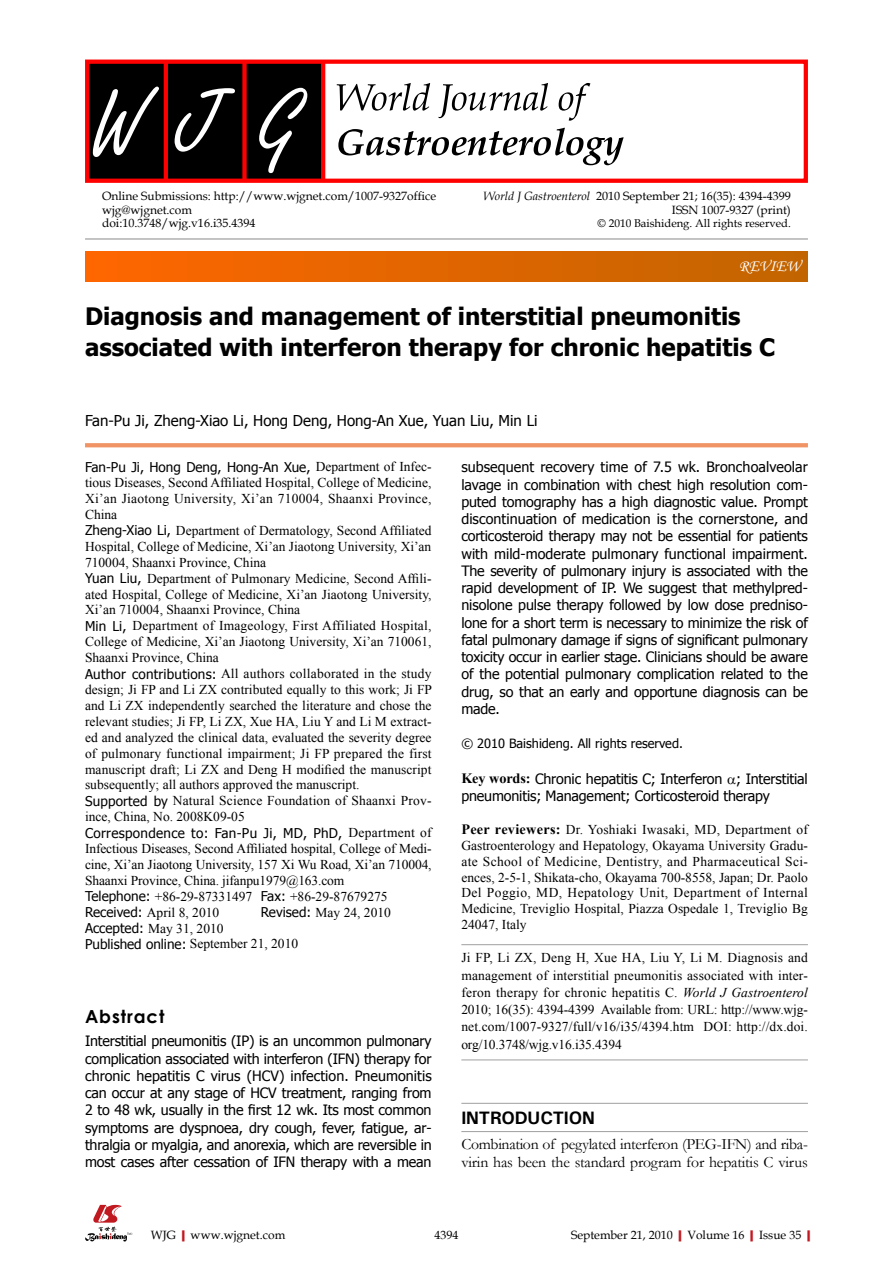
<style>
.page{position:relative;width:893px;height:1263px;background:#fff}
.page>*{position:absolute;margin:0;border:0;box-sizing:border-box;transform-origin:0 0}
.t1{font:700 24px/31.5px "Tahoma";color:#000}
.t2{font:700 18px "Univers";letter-spacing:-.01em;color:#000}
.t3{font:700 18px "Century Gothic";letter-spacing:.05em;color:#000}
.t4{font:16.5px "Monotype Corsiva";color:#fff}
.t5{font:15.75px/18px "Garamond";letter-spacing:-.015em;color:#000}
.t6{font:15px "Tahoma";color:#000}
.t7{font:14.25px/17.2px "Tahoma";letter-spacing:-.01em;color:#000;text-align:justify}
.t8{font:13.5px/15.9px "Times New Roman";color:#000}
.t9{font:13.5px "Tahoma";color:#000}
.t10{font:13.5px "Tahoma";letter-spacing:.025em;color:#000}
.t11{font:12.75px "Tahoma";color:#000}
.t12{font:12px/13.5px "Book Antiqua";color:#000;text-align:right}
.t13{font:11.25px "Book Antiqua";color:#000}
.s1{font-style:italic}
.s2{font-family:"Times New Roman"}
.s3{font-family:"Tahoma"}
.s4{font-family:"Times New Roman";font-weight:700}
.s5{font-weight:700;font-size:14.25px}
.s6{font-weight:700;color:#c01920}
</style>
<div class="page">
<svg style="left:85px;top:443px;width:723px;height:4px;background:#f1976a"></svg>
<svg style="left:85px;top:1205px;width:48px;height:36px"></svg>
<div style="left:85px;top:252px;width:723px;height:29px;background:linear-gradient(to right,#f60,#c16500)"></div>
<hr style="left:85px;top:239px;width:723px;height:1px;background:#898989">
<div style="left:87px;top:61px;width:236px;height:121px;background:#000"></div>
<hr style="left:164px;top:61px;width:4px;height:121px;background:#f00">
<div style="left:242px;top:61px;width:5px;height:121px;background:#f00"></div>
<hr style="left:321px;top:61px;width:4px;height:121px;background:#f00">
<div style="left:85px;top:60px;width:723px;height:123px;border:4px solid #f00"></div>
<svg style="left:259px;top:88px;width:48px;height:85px"></svg>
<svg style="left:175px;top:88px;width:60px;height:64px"></svg>
<svg style="left:93px;top:87px;width:66px;height:70px"></svg>
<svg style="left:337px;top:83px;width:253px;height:38px"></svg>
<svg style="left:338px;top:128px;width:286px;height:37px"></svg>
<hr style="left:461px;top:1103px;width:347px;height:1px;background:#9f9fa0">
<hr style="left:461px;top:1131px;width:347px;height:1px;background:#9f9fa0">
<hr style="left:461px;top:944px;width:347px;height:1px;background:#9f9fa0">
<hr style="left:461px;top:1060px;width:347px;height:1px;background:#9f9fa0">
<p class="t12" style="left:102px;top:189px;width:336px;text-align:left">Online Submissions: http://www.wjgnet.com/1007-9327office wjg@wjgnet.com<br>doi:10.3748/wjg.v16.i35.4394</p>
<p class="t12" style="left:484px;top:189px;width:309px"><span class="s1">World J Gastroenterol</span> 2010 September 21; 16(35): 4394-4399<br>ISSN 1007-9327 (print)</p>
<p class="t13" style="left:598px;top:215px;width:195px">© 2010 Baishideng. All rights reserved.</p>
<p class="t4" style="left:739px;top:256px;width:63px">REVIEW</p>
<h1 class="t1" style="left:85px;top:298px;width:692px">Diagnosis and management of interstitial pneumonitis associated with interferon therapy for chronic hepatitis C</h1>
<p class="t6" style="left:85px;top:410px;width:454px">Fan-Pu Ji, Zheng-Xiao Li, Hong Deng, Hong-An Xue, Yuan Liu, Min Li</p>
<p class="t9" style="left:85px;top:458px;width:348px">Fan-Pu Ji, Hong Deng, Hong-An Xue, <span class="s2">Department of Infec-</span></p>
<p class="t8" style="left:85px;top:475px;width:349px">tious Diseases, Second Affiliated Hospital, College of Medicine, Xi’an Jiaotong University, Xi’an 710004, Shaanxi Province, China<br><span class="s3">Zheng-Xiao Li,</span> Department of Dermatology, Second Affiliated Hospital, College of Medicine, Xi’an Jiaotong University, Xi’an 710004, Shaanxi Province, China<br><span class="s3">Yuan Liu,</span> Department of Pulmonary Medicine, Second Affili&shy;ated Hospital, College of Medicine, Xi’an Jiaotong University, Xi’an 710004, Shaanxi Province, China<br><span class="s3">Min Li,</span> Department of Imageology, First Affiliated Hospital, College of Medicine, Xi’an Jiaotong University, Xi’an 710061, Shaanxi Province, China<br><span class="s3">Author contributions:</span> All authors collaborated in the study design; Ji FP and Li ZX contributed equally to this work; Ji FP and Li ZX independently searched the literature and chose the relevant studies; Ji FP, Li ZX, Xue HA, Liu Y and Li M extract&shy;ed and analyzed the clinical data, evaluated the severity degree of pulmonary functional impairment; Ji FP prepared the first manuscript draft; Li ZX and Deng H modified the manuscript subsequently; all authors approved the manuscript.<br><span class="s3">Supported by</span> Natural Science Foundation of Shaanxi Prov&shy;ince, China, No. 2008K09-05</p>
<p class="t10" style="left:85px;top:823px;width:348px">Correspondence to: Fan-Pu Ji, MD, PhD, <span class="s2">Department of</span></p>
<p class="t8" style="left:85px;top:840px;width:348px">Infectious Diseases, Second Affiliated hospital, College of Medi&shy;cine, Xi’an Jiaotong University, 157 Xi Wu Road, Xi’an 710004, Shaanxi Province, China. jifanpu1979@163.com<br><span class="s3">Telephone:</span> +86-29-87331497 <span class="s3">Fax:</span> +86-29-87679275<br><span class="s3">Received:</span> April 8, 2010</p>
<p class="t8" style="left:261px;top:904px;width:132px"><span class="s3">Revised:</span> May 24, 2010</p>
<p class="t8" style="left:85px;top:920px;width:140px"><span class="s3">Accepted:</span> May 31, 2010</p>
<p class="t9" style="left:85px;top:935px;width:215px">Published online: <span class="s2">September 21, 2010</span></p>
<h2 class="t3" style="left:85px;top:1002px;width:81px">Abstract</h2>
<p class="t7" style="left:85px;top:1032px;width:348px">Interstitial pneumonitis (IP) is an uncommon pulmonary complication associated with interferon (IFN) therapy for chronic hepatitis C virus (HCV) infection. Pneumonitis can occur at any stage of HCV treatment, ranging from 2 to 48 wk, usually in the first 12 wk. Its most common symptoms are dyspnoea, dry cough, fever, fatigue, ar&shy;thralgia or myalgia, and anorexia, which are reversible in most cases after cessation of IFN therapy with a mean</p>
<p class="t7" style="left:461px;top:458px;width:348px">subsequent recovery time of 7.5 wk. Bronchoalveolar lavage in combination with chest high resolution com&shy;puted tomography has a high diagnostic value. Prompt discontinuation of medication is the cornerstone, and corticosteroid therapy may not be essential for patients with mild-moderate pulmonary functional impairment.<br>The severity of pulmonary injury is associated with the rapid development of IP. We suggest that methylpred&shy;nisolone pulse therapy followed by low dose predniso&shy;lone for a short term is necessary to minimize the risk of fatal pulmonary damage if signs of significant pulmonary toxicity occur in earlier stage. Clinicians should be aware of the potential pulmonary complication related to the drug, so that an early and opportune diagnosis can be made.</p>
<p class="t11" style="left:461px;top:734px;width:223px">© 2010 Baishideng. All rights reserved.</p>
<p class="t7" style="left:461px;top:769px;width:348px"><span class="s4">Key words:</span> Chronic hepatitis C; Interferon ; Interstitial pneumonitis; Management; Corticosteroid therapy</p>
<p class="t8" style="left:461px;top:821px;width:348px;text-align:justify"><span class="s5">Peer reviewers:</span> Dr. Yoshiaki Iwasaki, MD, Department of Gastroenterology and Hepatology, Okayama University Gradu&shy;ate School of Medicine, Dentistry, and Pharmaceutical Sci&shy;ences, 2-5-1, Shikata-cho, Okayama 700-8558, Japan; Dr. Paolo Del Poggio, MD, Hepatology Unit, Department of Internal Medicine, Treviglio Hospital, Piazza Ospedale 1, Treviglio Bg 24047, Italy</p>
<p class="t8" style="left:461px;top:949px;width:348px;line-height:17.2px;text-align:justify">Ji FP, Li ZX, Deng H, Xue HA, Liu Y, Li M. Diagnosis and management of interstitial pneumonitis associated with inter&shy;feron therapy for chronic hepatitis C. <span class="s1">World J Gastroenterol </span>2010; 16(35): 4394-4399 Available from: URL: http://www.wjg&shy;net.com/1007-9327/full/v16/i35/4394.htm DOI: http://dx.doi. org/10.3748/wjg.v16.i35.4394</p>
<h2 class="t2" style="left:461px;top:1106px;width:135px">INTRODUCTION</h2>
<p class="t5" style="left:461px;top:1134px;width:348px">Combination of pegylated interferon (PEG-IFN) and riba&shy;virin has been the standard program for hepatitis C virus</p>
<p class="t12" style="left:151px;top:1227px;width:136px">WJG<span class="s6">|</span>www.wjgnet.com</p>
<p class="t12" style="left:434px;top:1227px;width:25px">4394</p>
<p class="t12" style="left:571px;top:1227px;width:246px">September 21, 2010<span class="s6">|</span>Volume 16<span class="s6">|</span>Issue 35<span class="s6">|</span></p>
</div>
